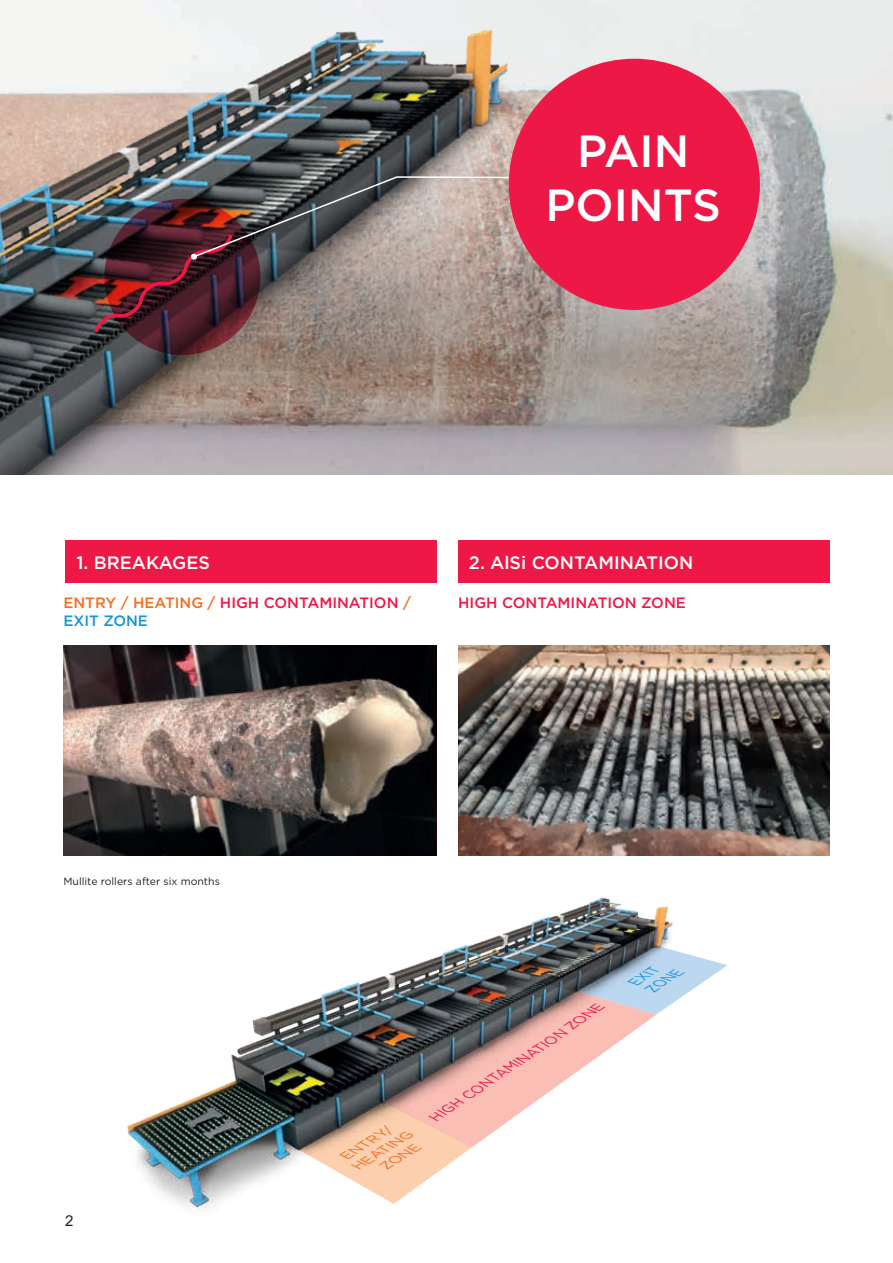
<style>
.page{position:relative;width:893px;height:1263px;background:#fff}
.page>*{position:absolute;margin:0;border:0;box-sizing:border-box;transform-origin:0 0}
.t1{font:500 45px/54px "Gotham";color:#fff;text-align:center}
.t2{font:500 18px "Gotham";color:#fff}
.t3{font:500 15px/18px "Gotham";color:#ed1845}
.t4{font:15px "Arial";color:#231f20}
.t5{font:italic 13.35px "Gotham";color:#ed1845}
.t6{font:italic 12.75px/15.3px "Gotham";color:#1197d6}
.t7{font:italic 12.6px "Gotham";color:#ed1845;scale:1.13 1}
.t8{font:italic 12.45px "Gotham";color:#f36e21;scale:1.16 1}
.t9{font:10.5px "Gotham";color:#231f20}
.s1{color:#f36e21}
.s2{color:#1197d6}
</style>
<div class="page">
<img style="left:0;top:0;width:893px;height:475px">
<img style="left:0;top:0;width:617px;height:474px">
<img style="left:458px;top:646px;width:371px;height:210px">
<img style="left:63px;top:646px;width:374px;height:210px">
<svg style="left:104px;top:199px;width:156px;height:156px"></svg>
<img style="left:92px;top:176px;width:442px;height:160px">
<div style="left:509px;top:59px;width:251px;height:251px;background:#ed1845;border-radius:50%"></div>
<div style="left:66px;top:541px;width:371px;height:42px;background:#ed1845"></div>
<div style="left:458px;top:541px;width:371px;height:42px;background:#ed1845"></div>
<img style="left:127px;top:897px;width:546px;height:314px">
<svg style="left:298px;top:945px;width:429px;height:259px"></svg>
<h1 class="t1" style="left:546px;top:124px;width:177px">PAIN<br>POINTS</h1>
<p class="t2" style="left:76px;top:551px;width:135px">1. BREAKAGES</p>
<p class="t2" style="left:469px;top:551px;width:226px">2. AlSi CONTAMINATION</p>
<p class="t3" style="left:63px;top:594px;width:349px"><span class="s1">ENTRY / HEATING /</span> HIGH CONTAMINATION <span class="s1">/<br></span><span class="s2">EXIT ZONE</span></p>
<p class="t3" style="left:458px;top:594px;width:229px">HIGH CONTAMINATION ZONE</p>
<p class="t9" style="left:63px;top:875px;width:158px">Mullite rollers after six months</p>
<p class="t4" style="left:65px;top:1210px;width:10px">2</p>
<p class="t7" style="left:565px;top:1020px;width:38px;rotate:-35deg">ZONE</p>
<p class="t5" style="left:429px;top:1111px;width:161px;rotate:-34deg">HIGH CONTAMINATION</p>
<p class="t8" style="left:341px;top:1149px;width:50px;rotate:-32deg">ENTRY/</p>
<p class="t8" style="left:352px;top:1160px;width:59px;rotate:-32deg">HEATING</p>
<p class="t8" style="left:380px;top:1160px;width:38px;rotate:-32deg">ZONE</p>
<p class="t6" style="left:638px;top:970px;width:40px;text-indent:-10px;rotate:-34deg">EXIT<br>ZONE</p>
</div>
